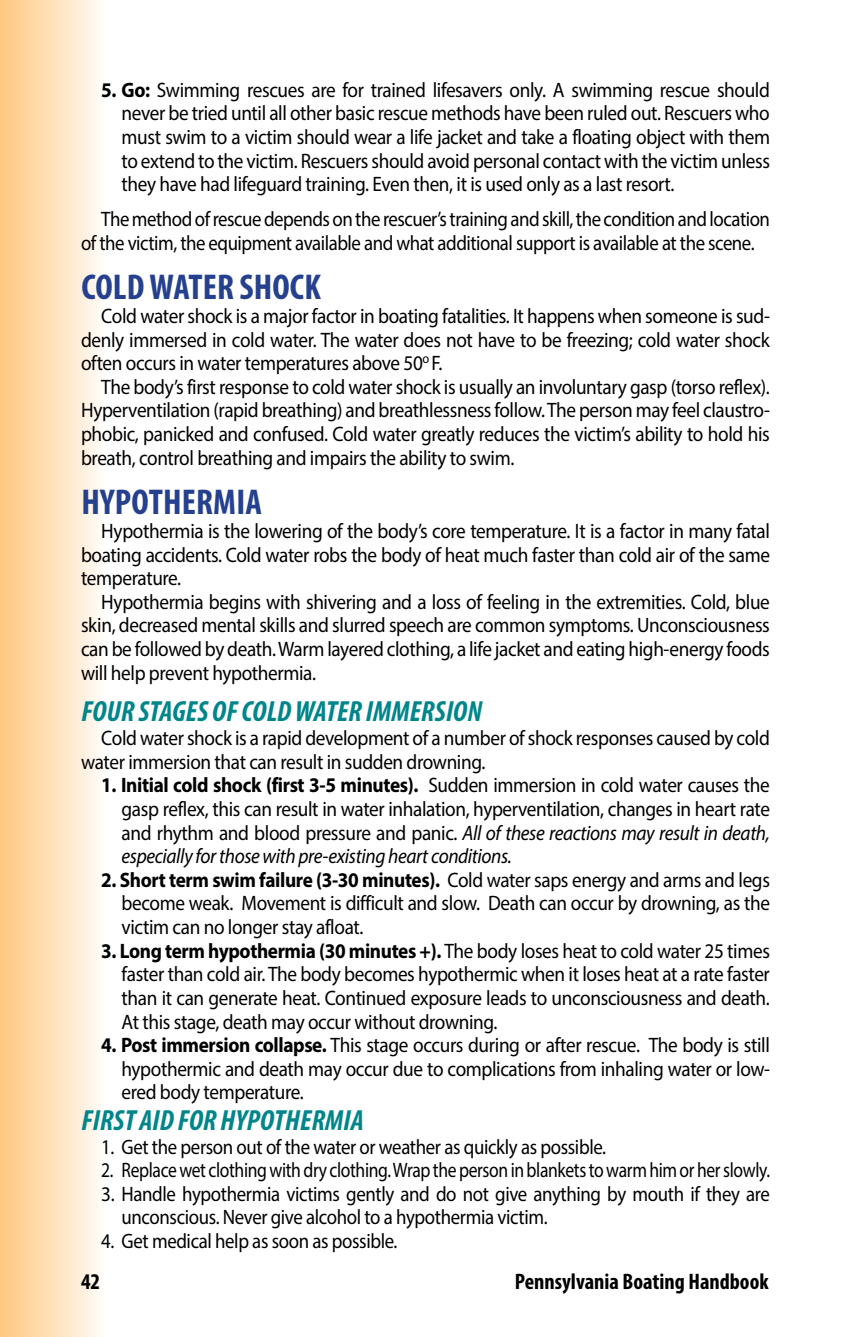
<style>
.page{position:relative;width:851px;height:1337px;background:#fff}
.page>*{position:absolute;margin:0;border:0;box-sizing:border-box;transform-origin:0 0}
.t1{font:700 condensed 36px "Myriad Pro";letter-spacing:.005em;color:#25408f}
.t2{font:italic 700 condensed 29.25px "Myriad Pro";letter-spacing:.005em;color:#00868a}
.t3{font:700 condensed 22.5px "Myriad Pro";color:#000}
.t4{font:20.93px/23.6px "Myriad Pro";letter-spacing:-.02em;color:#000;text-align:justify;scale:.92 1}
.t5{font:20.93px/23.6px "Myriad Pro";letter-spacing:-.02em;color:#000;scale:.9 1}
.t6{font:20.93px "Myriad Pro";letter-spacing:-.02em;color:#000;scale:.84 1}
.s1{font-weight:700}
.s2{font-style:italic}
</style>
<div class="page">
<div style="left:0;top:0;width:104px;height:1336px;background:linear-gradient(to right,#fec77e,#fffbf6)"></div>
<p class="t4" style="left:122px;top:78px;width:706px;text-indent:-20px"><span class="s1">5. Go:</span> Swimming rescues are for trained lifesavers only. A swimming rescue should never be tried until all other basic rescue methods have been ruled out. Rescuers who must swim to a victim should wear a life jacket and take a floating object with them to extend to the victim. Rescuers should avoid personal contact with the victim unless they have had lifeguard training. Even then, it is used only as a last resort.</p>
<p class="t5" style="left:81px;top:207px;width:767px;text-indent:20px">The method of rescue depends on the rescuer’s training and skill, the condition and location of the victim, the equipment available and what additional support is available at the scene.</p>
<h1 class="t1" style="left:81px;top:265px;width:241px">COLD WATER SHOCK</h1>
<p class="t4" style="left:81px;top:304px;width:750px;text-indent:20px">Cold water shock is a major factor in boating fatalities. It happens when someone is sud&shy;denly immersed in cold water. The water does not have to be freezing; cold water shock often occurs in water temperatures above 50<sup>o</sup> F.</p>
<p class="t4" style="left:81px;top:375px;width:750px;text-indent:20px">The body’s first response to cold water shock is usually an involuntary gasp (torso reflex).<br>Hyperventilation (rapid breathing) and breathlessness follow. The person may feel claustro&shy;phobic, panicked and confused. Cold water greatly reduces the victim’s ability to hold his breath, control breathing and impairs the ability to swim.</p>
<h1 class="t1" style="left:81px;top:480px;width:182px">HYPOTHERMIA</h1>
<p class="t4" style="left:81px;top:519px;width:750px;text-indent:20px">Hypothermia is the lowering of the body’s core temperature. It is a factor in many fatal boating accidents. Cold water robs the body of heat much faster than cold air of the same temperature.</p>
<p class="t4" style="left:81px;top:589px;width:750px;text-indent:20px">Hypothermia begins with shivering and a loss of feeling in the extremities. Cold, blue skin, decreased mental skills and slurred speech are common symptoms. Unconsciousness can be followed by death. Warm layered clothing, a life jacket and eating high-energy foods will help prevent hypothermia.</p>
<h2 class="t2" style="left:81px;top:693px;width:402px">FOUR STAGES OF COLD WATER IMMERSION</h2>
<p class="t4" style="left:81px;top:726px;width:750px;text-indent:20px">Cold water shock is a rapid development of a number of shock responses caused by cold water immersion that can result in sudden drowning.</p>
<p class="t4" style="left:122px;top:773px;width:706px;text-indent:-20px"><span class="s1">1. Initial cold shock (first 3-5 minutes).</span> Sudden immersion in cold water causes the gasp reflex, this can result in water inhalation, hyperventilation, changes in heart rate and rhythm and blood pressure and panic. <span class="s2">All of these reactions may result in death, especially for those with pre-existing heart conditions.</span></p>
<p class="t4" style="left:122px;top:867px;width:706px;text-indent:-20px"><span class="s1">2. Short term swim failure (3-30 minutes).</span> Cold water saps energy and arms and legs become weak. Movement is difficult and slow. Death can occur by drowning, as the victim can no longer stay afloat.</p>
<p class="t4" style="left:122px;top:938px;width:706px;text-indent:-20px"><span class="s1">3. Long term hypothermia (30 minutes +).</span> The body loses heat to cold water 25 times faster than cold air. The body becomes hypothermic when it loses heat at a rate faster than it can generate heat. Continued exposure leads to unconsciousness and death.<br>At this stage, death may occur without drowning.</p>
<p class="t4" style="left:122px;top:1033px;width:706px;text-indent:-20px"><span class="s1">4. Post immersion collapse.</span> This stage occurs during or after rescue. The body is still hypothermic and death may occur due to complications from inhaling water or low&shy;ered body temperature.</p>
<h2 class="t2" style="left:81px;top:1101px;width:284px">FIRST AID FOR HYPOTHERMIA</h2>
<p class="t5" style="left:101px;top:1134px;width:562px">1. Get the person out of the water or weather as quickly as possible.</p>
<p class="t6" style="left:101px;top:1157px;width:797px">2. Replace wet clothing with dry clothing. Wrap the person in blankets to warm him or her slowly.</p>
<p class="t4" style="left:122px;top:1181px;width:706px;text-indent:-20px">3. Handle hypothermia victims gently and do not give anything by mouth if they are unconscious. Never give alcohol to a hypothermia victim.</p>
<p class="t5" style="left:101px;top:1228px;width:330px">4. Get medical help as soon as possible.</p>
<p class="t3" style="left:81px;top:1267px;width:21px">42</p>
<p class="t3" style="left:515px;top:1267px;width:255px">Pennsylvania Boating Handbook</p>
</div>
